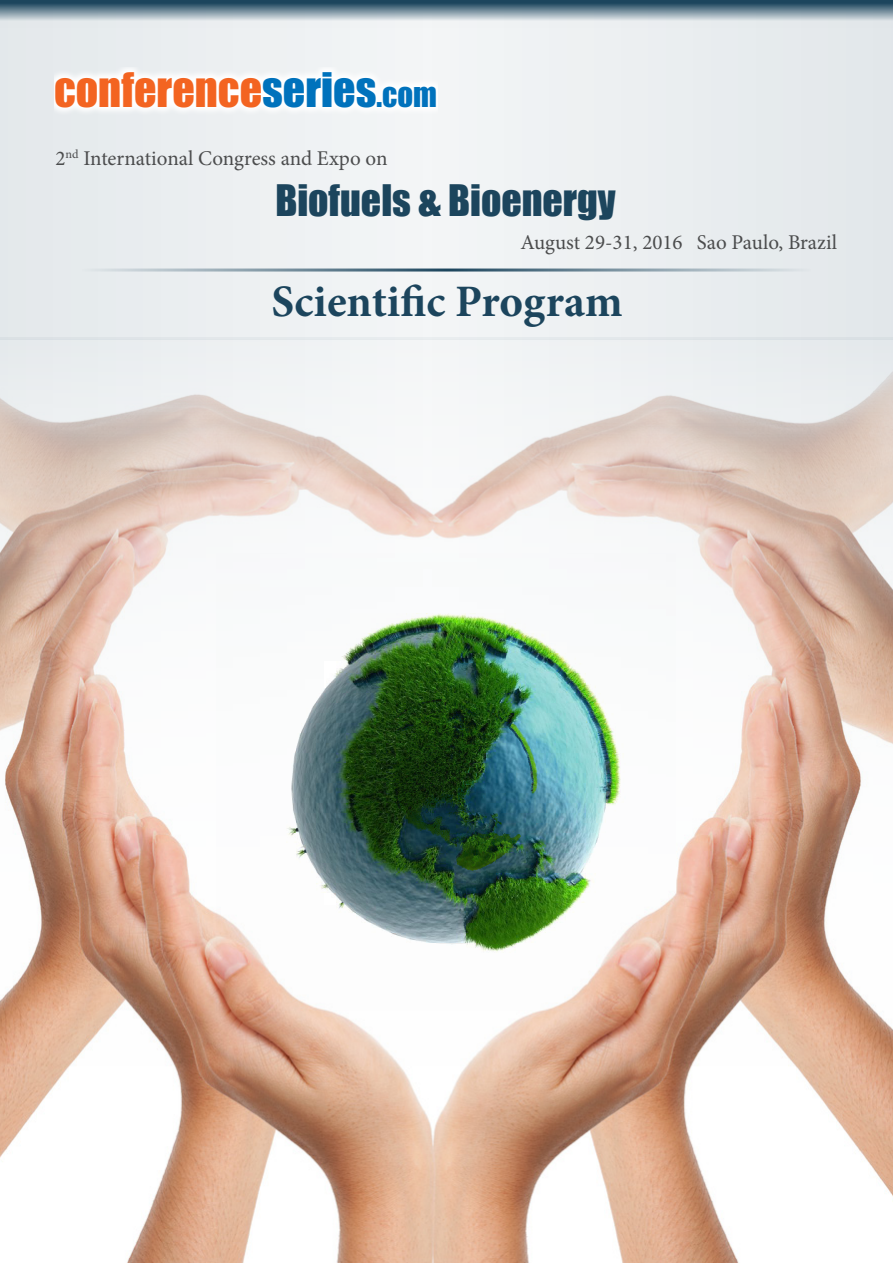
<style>
.page{position:relative;width:893px;height:1263px;background:#fff}
.page>*{position:absolute;margin:0;border:0;box-sizing:border-box;transform-origin:0 0}
.t1{font:700 45px "Minion Pro";color:#1c455d}
.t2{font:44.1px "Impact";color:#f36421}
.t3{font:39.9px "Impact";color:#1c455d}
.t4{font:21px "Minion Pro";color:#4b4c4d}
.s1{color:#0072bc}
.s2{font-size:30.9px;color:#0072bc}
</style>
<div class="page">
<div style="left:0;top:27px;width:893px;height:311px;background:#ebeef1"></div>
<img style="left:0;top:340px;width:893px;height:923px">
<svg style="left:0;top:0;width:893px;height:27px"></svg>
<hr style="left:82px;top:269px;width:729px;height:3px;background:#1c455d">
<div style="left:54px;top:68px;width:383px;height:49px;background:#fff"></div>
<img style="left:216px;top:554px;width:459px;height:459px">
<p class="t2" style="left:54px;top:55px;width:384px">conference<span class="s1">series</span><span class="s2">.com</span></p>
<p class="t4" style="left:56px;top:144px;width:334px">2<sup>nd</sup> International Congress and Expo on</p>
<p class="t3" style="left:275px;top:169px;width:342px">Biofuels &amp; Bioenergy</p>
<p class="t4" style="left:520px;top:228px;width:318px">August 29-31, 2016 Sao Paulo, Brazil</p>
<p class="t1" style="left:271px;top:270px;width:353px">Scientific Program</p>
</div>
